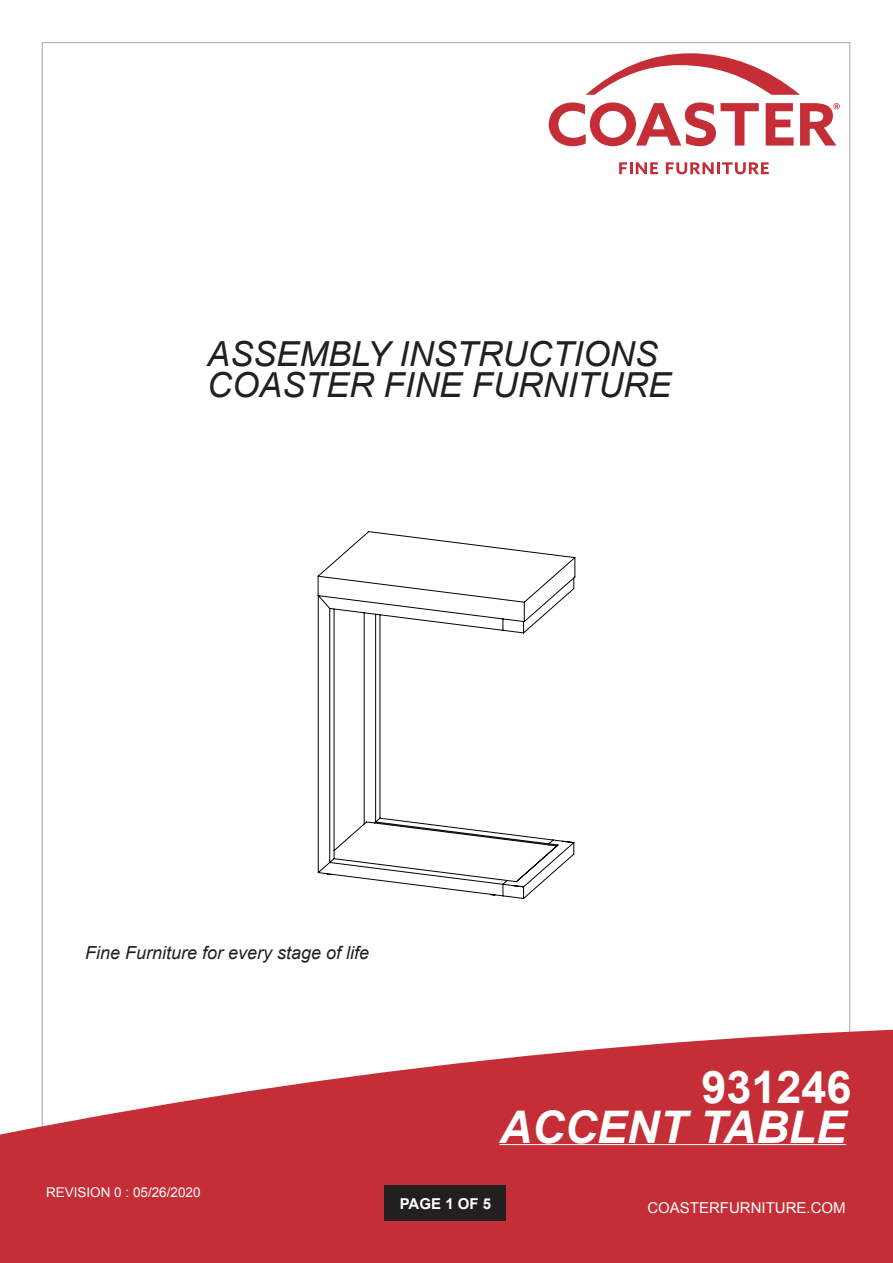
<style>
.page{position:relative;width:893px;height:1263px;background:#fff}
.page>*{position:absolute;margin:0;border:0;box-sizing:border-box;transform-origin:0 0}
.t1{font:italic 700 45px "Arial";color:#fff}
.t2{font:700 45px "Arial";color:#fff}
.t3{font:italic 34.5px/31px "Arial";color:#231f20}
.t4{font:italic 18px "Arial";color:#231f20}
.t5{font:15px "Arial";color:#fff}
.t6{font:700 15px "Arial";color:#fff}
.t7{font:13.5px "Arial";color:#fff}
</style>
<div class="page">
<svg style="left:0;top:1024px;width:893px;height:239px;fill:#c52e36"></svg>
<div style="left:385px;top:1185px;width:121px;height:36px;background:#231f20"></div>
<svg style="left:619px;top:162px;width:39px;height:12px"></svg>
<svg style="left:666px;top:162px;width:103px;height:12px"></svg>
<svg style="left:586px;top:53px;width:214px;height:42px"></svg>
<svg style="left:549px;top:102px;width:210px;height:44px"></svg>
<svg style="left:800px;top:103px;width:40px;height:43px"></svg>
<svg style="left:766px;top:103px;width:28px;height:43px"></svg>
<hr style="left:499px;top:1144px;width:347px;height:1px;background:#fff">
<svg style="left:317px;top:531px;width:259px;height:368px"></svg>
<p class="t3" style="left:207px;top:339px;width:465px">ASSEMBLY INSTRUCTIONS<br>COASTER FINE FURNITURE</p>
<p class="t4" style="left:85px;top:941px;width:286px">Fine Furniture for every stage of life</p>
<p class="t7" style="left:46px;top:1183px;width:156px">REVISION 0 : 05/26/2020</p>
<h1 class="t2" style="left:701px;top:1057px;width:152px">931246</h1>
<h1 class="t1" style="left:499px;top:1097px;width:348px">ACCENT TABLE</h1>
<p class="t6" style="left:400px;top:1193px;width:93px">PAGE 1 OF 5</p>
<p class="t5" style="left:647px;top:1198px;width:200px">COASTERFURNITURE.COM</p>
</div>
